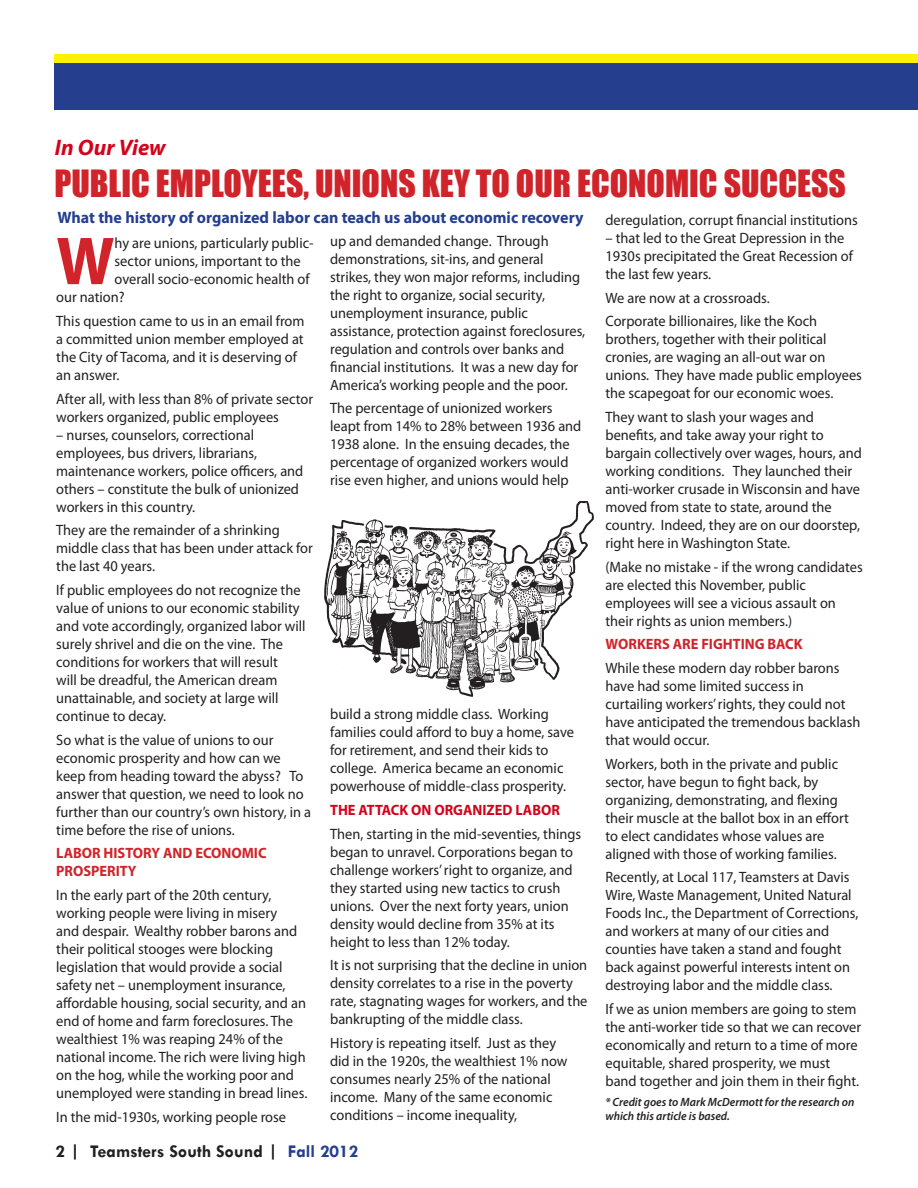
<style>
.page{position:relative;width:918px;height:1188px;background:#fff}
.page>*{position:absolute;margin:0;border:0;box-sizing:border-box;transform-origin:0 0}
.t1{font:700 68.4px "Myriad Pro";color:#d1232a;scale:.96 1}
.t2{font:34.5px "Impact";color:#d1232a}
.t3{font:italic 700 22.5px "Myriad Pro";color:#d4021b}
.t4{font:700 18px "Tw Cen";color:#231f20}
.t5{font:700 16.5px "Myriad Pro";color:#253f8e}
.t6{font:15px/18px "Myriad Pro";color:#231f20;scale:.96 1}
.t7{font:700 15px/18px "Myriad Pro";color:#d1232a;scale:.96 1}
.t8{font:700 15px "Myriad Pro";color:#d4021b;scale:.96 1}
.t9{font:italic 600 12px/14.4px "Myriad Pro";color:#231f20;scale:.96 1}
.s1{color:#253f8e}
</style>
<div class="page">
<div style="left:54px;top:54px;width:864px;height:8px;background:#fff101"></div>
<div style="left:55px;top:63px;width:863px;height:46px;background:#253f8e"></div>
<img style="left:324px;top:502px;width:270px;height:195px">
<p class="t3" style="left:55px;top:133px;width:112px">In Our View</p>
<p class="t2" style="left:55px;top:157px;width:793px">PUBLIC EMPLOYEES, UNIONS KEY TO OUR ECONOMIC SUCCESS</p>
<p class="t5" style="left:58px;top:207px;width:527px">What the history of organized labor can teach us about economic recovery</p>
<p class="t1" style="left:56px;top:217px;width:62px">W</p>
<p class="t6" style="left:115px;top:234px;width:209px">hy are unions, particularly public-</p>
<p class="t6" style="left:605px;top:211px;width:264px">deregulation, corrupt financial institutions</p>
<p class="t6" style="left:605px;top:229px;width:259px">– that led to the Great Depression in the<br>1930s precipitated the Great Recession of the last few years.</p>
<p class="t6" style="left:605px;top:288px;width:173px">We are now at a crossroads.</p>
<p class="t6" style="left:605px;top:312px;width:269px">Corporate billionaires, like the Koch brothers, together with their political cronies, are waging an all-out war on unions. They have made public employees the scapegoat for our economic woes.</p>
<p class="t6" style="left:605px;top:408px;width:269px">They want to slash your wages and benefits, and take away your right to bargain collectively over wages, hours, and working conditions. They launched their anti-worker crusade in Wisconsin and have moved from state to state, around the country. Indeed, they are on our doorstep, right here in Washington State.</p>
<p class="t6" style="left:605px;top:557px;width:269px">(Make no mistake - if the wrong candidates are elected this November, public employees will see a vicious assault on their rights as union members.)</p>
<p class="t7" style="left:605px;top:635px;width:207px">WORKERS ARE FIGHTING BACK</p>
<p class="t6" style="left:605px;top:659px;width:267px">While these modern day robber barons have had some limited success in curtailing workers’ rights, they could not have anticipated the tremendous backlash that would occur.</p>
<p class="t6" style="left:605px;top:754px;width:255px">Workers, both in the private and public sector, have begun to fight back, by organizing, demonstrating, and flexing their muscle at the ballot box in an effort to elect candidates whose values are aligned with those of working families.</p>
<p class="t6" style="left:605px;top:868px;width:265px">Recently, at Local 117, Teamsters at Davis Wire, Waste Management, United Natural Foods Inc., the Department of Corrections, and workers at many of our cities and counties have taken a stand and fought back against powerful interests intent on destroying labor and the middle class.</p>
<p class="t6" style="left:605px;top:1000px;width:268px">If we as union members are going to stem the anti-worker tide so that we can recover economically and return to a time of more equitable, shared prosperity, we must band together and join them in their fight.</p>
<p class="t9" style="left:605px;top:1095px;width:261px">* Credit goes to Mark McDermott for the research on which this article is based.</p>
<p class="t6" style="left:330px;top:231px;width:267px">up and demanded change. Through demonstrations, sit-ins, and general strikes, they won major reforms, including the right to organize, social security, unemployment insurance, public assistance, protection against foreclosures, regulation and controls over banks and financial institutions. It was a new day for America’s working people and the poor.</p>
<p class="t6" style="left:330px;top:399px;width:263px">The percentage of unionized workers leapt from 14% to 28% between 1936 and 1938 alone. In the ensuing decades, the percentage of organized workers would rise even higher, and unions would help</p>
<p class="t6" style="left:115px;top:252px;width:196px">sector unions, important to the</p>
<p class="t6" style="left:115px;top:270px;width:205px">overall socio-economic health of</p>
<p class="t6" style="left:56px;top:288px;width:73px">our nation?</p>
<p class="t6" style="left:56px;top:312px;width:260px">This question came to us in an email from a committed union member employed at the City of Tacoma, and it is deserving of an answer.</p>
<p class="t6" style="left:56px;top:389px;width:269px">After all, with less than 8% of private sector workers organized, public employees</p>
<p class="t6" style="left:56px;top:425px;width:259px">– nurses, counselors, correctional employees, bus drivers, librarians, maintenance workers, police officers, and others – constitute the bulk of unionized workers in this country.</p>
<p class="t6" style="left:56px;top:521px;width:269px">They are the remainder of a shrinking middle class that has been under attack for the last 40 years.</p>
<p class="t6" style="left:56px;top:581px;width:261px">If public employees do not recognize the value of unions to our economic stability and vote accordingly, organized labor will surely shrivel and die on the vine. The conditions for workers that will result<br>will be dreadful, the American dream unattainable, and society at large will continue to decay.</p>
<p class="t6" style="left:56px;top:730px;width:267px">So what is the value of unions to our economic prosperity and how can we keep from heading toward the abyss? To answer that question, we need to look no further than our country’s own history, in a time before the rise of unions.</p>
<p class="t7" style="left:56px;top:844px;width:221px">LABOR HISTORY AND ECONOMIC<br>PROSPERITY</p>
<p class="t6" style="left:56px;top:886px;width:263px">In the early part of the 20th century, working people were living in misery<br>and despair. Wealthy robber barons and their political stooges were blocking legislation that would provide a social safety net – unemployment insurance, affordable housing, social security, and an end of home and farm foreclosures. The wealthiest 1% was reaping 24% of the national income. The rich were living high on the hog, while the working poor and unemployed were standing in bread lines.</p>
<p class="t6" style="left:56px;top:1107px;width:241px">In the mid-1930s, working people rose</p>
<p class="t6" style="left:330px;top:705px;width:256px">build a strong middle class. Working families could afford to buy a home, save for retirement, and send their kids to college. America became an economic powerhouse of middle-class prosperity.</p>
<p class="t8" style="left:330px;top:800px;width:241px">THE ATTACK ON ORGANIZED LABOR</p>
<p class="t6" style="left:330px;top:824px;width:263px">Then, starting in the mid-seventies, things began to unravel. Corporations began to challenge workers’ right to organize, and they started using new tactics to crush unions. Over the next forty years, union density would decline from 35% at its height to less than 12% today.</p>
<p class="t6" style="left:330px;top:956px;width:270px">It is not surprising that the decline in union density correlates to a rise in the poverty rate, stagnating wages for workers, and the bankrupting of the middle class.</p>
<p class="t6" style="left:330px;top:1034px;width:249px">History is repeating itself. Just as they did in the 1920s, the wealthiest 1% now consumes nearly 25% of the national income. Many of the same economic conditions – income inequality,</p>
<p class="t4" style="left:56px;top:1140px;width:304px">2 | Teamsters South Sound | <span class="s1">Fall 2012</span></p>
</div>
